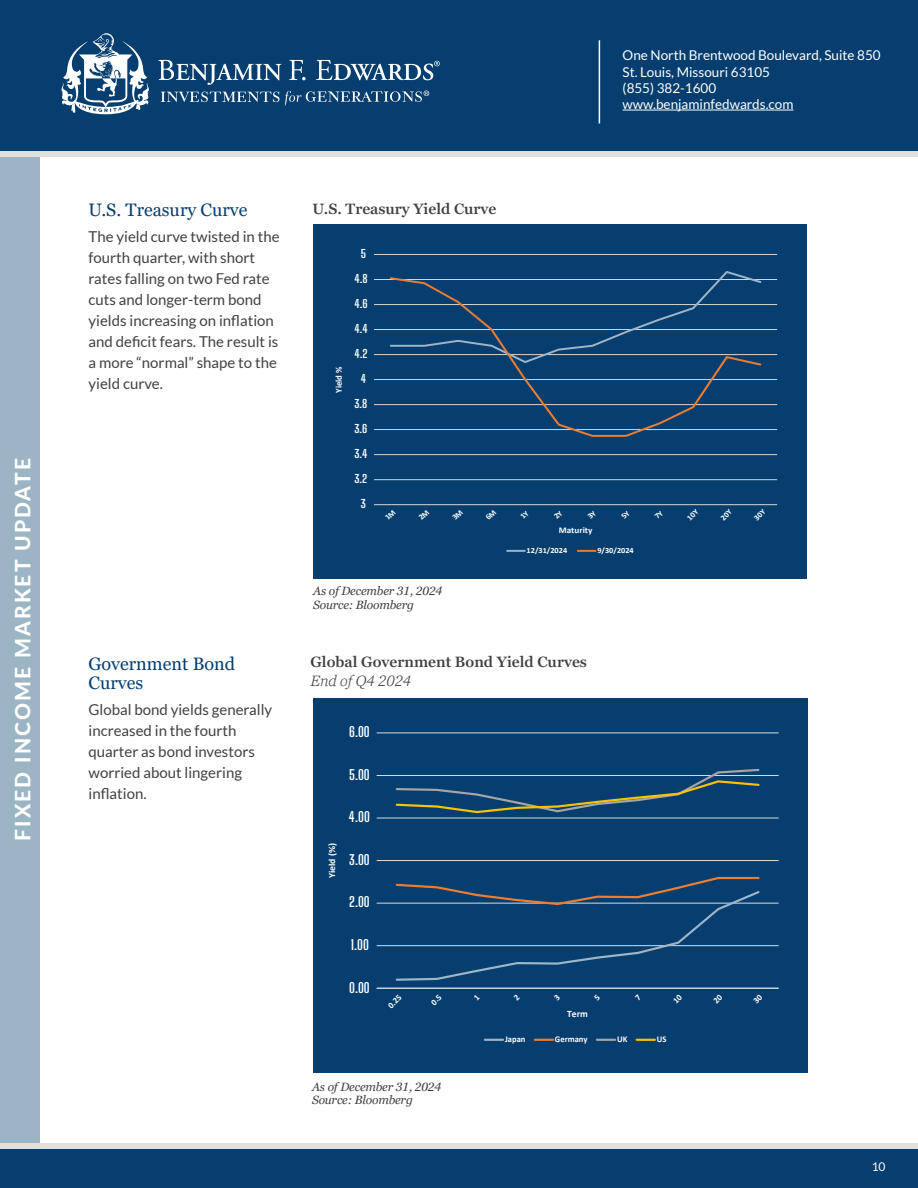
<style>
.page{position:relative;width:918px;height:1188px;background:#fff}
.page>*{position:absolute;margin:0;border:0;box-sizing:border-box;transform-origin:0 0}
.t1{font:800 21px "Lato";letter-spacing:.1em;color:#fff}
.t2{font:18px/19.5px "Georgia Pro";color:#063e6f}
.t3{font:15px/21px "Lato";color:#414042}
.t4{font:600 15px "Georgia Pro";color:#414042}
.t5{font:italic 300 15px "Georgia Pro";color:#414042}
.t6{font:700 13.65px "Big Shoulders Display";color:#fff}
.t7{font:13.5px/16.2px "Lato";color:#fff}
.t8{font:italic 12px/13.5px "Georgia Pro";letter-spacing:-.015em;color:#414042}
.t9{font:12px "Lato";color:#fff}
.t10{font:700 11.4px "Big Shoulders Display";color:#fff;scale:1.05 1}
.t11{font:700 9.75px "Calibri";color:#fff}
.t12{font:700 9.45px "Calibri";color:#fff}
.t13{font:700 9.15px "Calibri";letter-spacing:-.005em;color:#fff;scale:.95 1}
.t14{font:700 8.85px "Calibri";color:#fff}
.t15{font:700 8.7px "Calibri";color:#fff;scale:1.05 1}
.t16{font:700 8.7px "Calibri";color:#fff}
.t17{font:700 7.8px "Calibri";color:#fff;scale:1.05 1}
</style>
<div class="page">
<div style="left:313px;top:225px;width:494px;height:354px;background:#063e6f"></div>
<hr style="left:374px;top:479px;width:403px;height:1px;background:#d9d9d9">
<hr style="left:374px;top:454px;width:403px;height:1px;background:#d9d9d9">
<hr style="left:374px;top:429px;width:403px;height:1px;background:#d9d9d9">
<hr style="left:374px;top:404px;width:403px;height:1px;background:#d9d9d9">
<hr style="left:374px;top:379px;width:403px;height:1px;background:#d9d9d9">
<hr style="left:374px;top:354px;width:403px;height:1px;background:#d9d9d9">
<hr style="left:374px;top:329px;width:403px;height:1px;background:#d9d9d9">
<hr style="left:374px;top:304px;width:403px;height:1px;background:#d9d9d9">
<hr style="left:374px;top:279px;width:403px;height:1px;background:#d9d9d9">
<hr style="left:374px;top:254px;width:403px;height:1px;background:#d9d9d9">
<hr style="left:374px;top:504px;width:403px;height:1px;background:#d9d9d9">
<svg style="left:388px;top:276px;width:375px;height:161px"></svg>
<svg style="left:507px;top:550px;width:18px;height:2px"></svg>
<svg style="left:578px;top:550px;width:18px;height:2px"></svg>
<div style="left:313px;top:699px;width:495px;height:374px;background:#063e6f"></div>
<hr style="left:377px;top:945px;width:402px;height:1px;background:#d9d9d9">
<hr style="left:377px;top:903px;width:402px;height:1px;background:#d9d9d9">
<hr style="left:377px;top:860px;width:402px;height:1px;background:#d9d9d9">
<hr style="left:377px;top:818px;width:402px;height:1px;background:#d9d9d9">
<hr style="left:377px;top:775px;width:402px;height:1px;background:#d9d9d9">
<hr style="left:377px;top:733px;width:402px;height:1px;background:#d9d9d9">
<hr style="left:377px;top:988px;width:402px;height:1px;background:#d9d9d9">
<svg style="left:394px;top:876px;width:367px;height:105px"></svg>
<svg style="left:395px;top:768px;width:365px;height:46px"></svg>
<svg style="left:485px;top:1039px;width:18px;height:2px"></svg>
<svg style="left:535px;top:1039px;width:18px;height:2px"></svg>
<svg style="left:597px;top:1039px;width:18px;height:2px"></svg>
<svg style="left:637px;top:1039px;width:18px;height:2px"></svg>
<div style="left:0;top:155px;width:40px;height:993px;background:#9bb5c4"></div>
<div style="left:0;top:0;width:918px;height:151px;background:#063e6f"></div>
<hr style="left:623px;top:110px;width:170px;height:1px;background:#fff">
<hr style="left:599px;top:40px;width:1px;height:83px;background:#fff">
<div style="left:0;top:1148px;width:918px;height:40px;background:#063e6f"></div>
<div style="left:0;top:1144px;width:918px;height:5px;background:#e1e0db"></div>
<div style="left:0;top:151px;width:918px;height:5px;background:#e1e0db"></div>
<svg style="left:62px;top:33px;width:87px;height:81px"></svg>
<svg style="left:161px;top:92px;width:118px;height:10px"></svg>
<svg style="left:158px;top:60px;width:123px;height:25px"></svg>
<svg style="left:289px;top:60px;width:17px;height:20px"></svg>
<svg style="left:316px;top:60px;width:124px;height:20px"></svg>
<svg style="left:285px;top:91px;width:144px;height:15px"></svg>
<h1 class="t1" style="left:7px;top:841px;width:384px;rotate:-90deg">FIXED INCOME MARKET UPDATE</h1>
<p class="t7" style="left:623px;top:47px;width:260px">One North Brentwood Boulevard, Suite 850<br>St. Louis, Missouri 63105<br>(855) 382-1600 www.benjaminfedwards.com</p>
<p class="t2" style="left:89px;top:201px;width:160px">U.S. Treasury Curve</p>
<p class="t3" style="left:89px;top:226px;width:193px">The yield curve twisted in the fourth quarter, with short rates falling on two Fed rate cuts and longer-term bond yields increasing on inflation and deficit fears. The result is a more “normal” shape to the yield curve.</p>
<p class="t2" style="left:89px;top:654px;width:148px">Government Bond<br>Curves</p>
<p class="t3" style="left:89px;top:699px;width:185px">Global bond yields generally increased in the fourth quarter as bond investors worried about lingering inflation.</p>
<p class="t4" style="left:313px;top:200px;width:185px">U.S. Treasury Yield Curve</p>
<p class="t10" style="left:361px;top:246px;width:7px">5</p>
<p class="t10" style="left:354px;top:271px;width:14px">4.8</p>
<p class="t10" style="left:354px;top:296px;width:14px">4.6</p>
<p class="t10" style="left:354px;top:321px;width:15px">4.4</p>
<p class="t13" style="left:332px;top:393px;width:29px;rotate:-90deg">Yield %</p>
<p class="t10" style="left:354px;top:346px;width:14px">4.2</p>
<p class="t10" style="left:361px;top:371px;width:7px">4</p>
<p class="t10" style="left:354px;top:396px;width:14px">3.8</p>
<p class="t10" style="left:354px;top:421px;width:14px">3.6</p>
<p class="t10" style="left:354px;top:446px;width:14px">3.4</p>
<p class="t10" style="left:354px;top:471px;width:14px">3.2</p>
<p class="t10" style="left:361px;top:496px;width:6px">3</p>
<p class="t8" style="left:313px;top:585px;width:131px">As of December 31, 2024<br>Source: Bloomberg</p>
<p class="t15" style="left:559px;top:523px;width:34px">Maturity</p>
<p class="t17" style="left:527px;top:545px;width:40px">12/31/2024</p>
<p class="t17" style="left:597px;top:545px;width:36px">9/30/2024</p>
<p class="t4" style="left:310px;top:653px;width:278px">Global Government Bond Yield Curves</p>
<p class="t5" style="left:310px;top:673px;width:102px">End of Q4 2024</p>
<p class="t6" style="left:349px;top:723px;width:22px">6.00</p>
<p class="t6" style="left:349px;top:765px;width:22px">5.00</p>
<p class="t12" style="left:325px;top:878px;width:37px;rotate:-90deg">Yield (%)</p>
<p class="t6" style="left:349px;top:808px;width:22px">4.00</p>
<p class="t6" style="left:349px;top:850px;width:22px">3.00</p>
<p class="t6" style="left:349px;top:893px;width:22px">2.00</p>
<p class="t6" style="left:351px;top:935px;width:19px">1.00</p>
<p class="t6" style="left:349px;top:978px;width:22px">0.00</p>
<p class="t16" style="left:385px;top:1002px;width:17px;rotate:-46deg">0.25</p>
<p class="t8" style="left:312px;top:1081px;width:131px">As of December 31, 2024<br>Source: Bloomberg</p>
<p class="t11" style="left:567px;top:1007px;width:22px">Term</p>
<p class="t14" style="left:505px;top:1033px;width:22px">Japan</p>
<p class="t14" style="left:555px;top:1033px;width:34px">Germany</p>
<p class="t14" style="left:617px;top:1033px;width:12px">UK</p>
<p class="t14" style="left:657px;top:1033px;width:11px">US</p>
<p class="t9" style="left:872px;top:1160px;width:15px">10</p>
</div>
